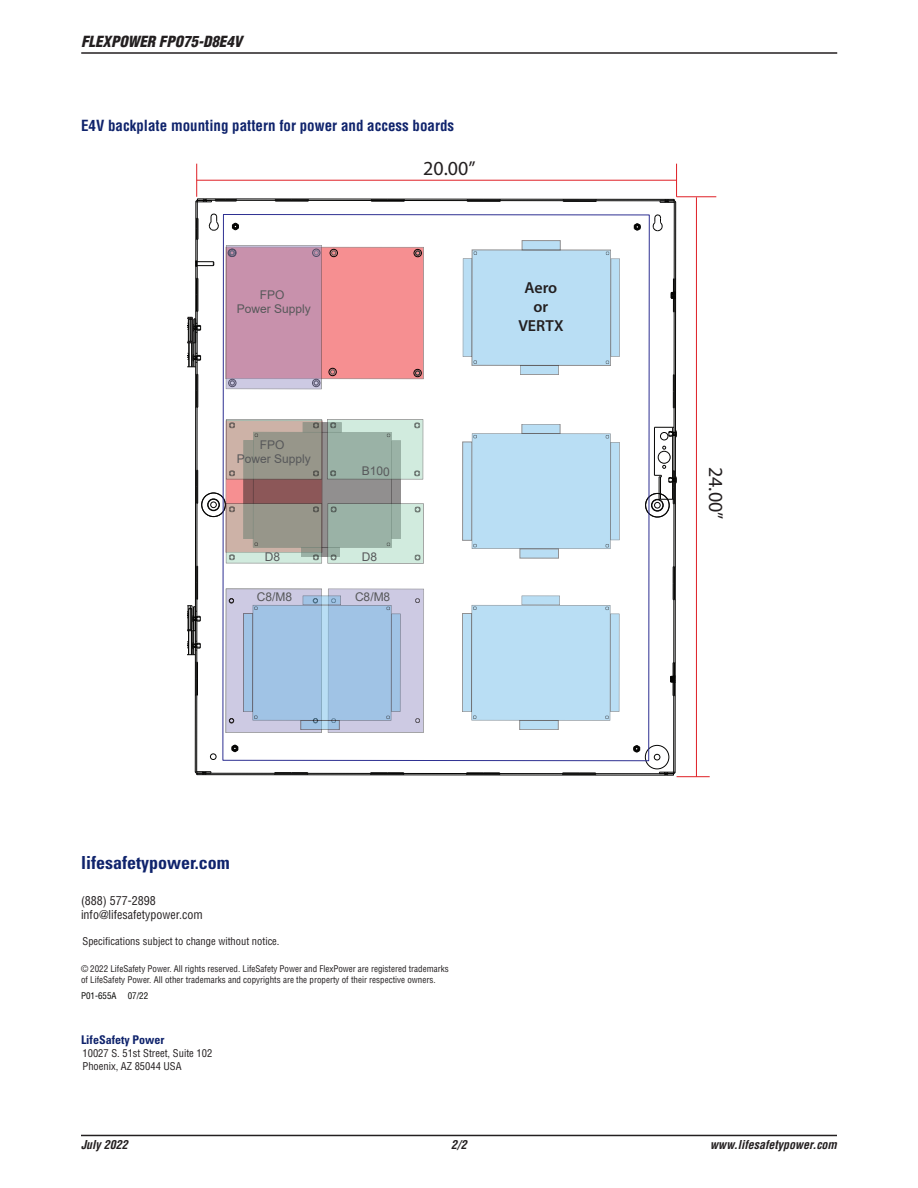
<style>
.page{position:relative;width:918px;height:1188px;background:#fff}
.page>*{position:absolute;margin:0;border:0;box-sizing:border-box;transform-origin:0 0}
.t1{font:19.95px "Myriad Pro";color:#231f20}
.Address__LSP{font:700 condensed 18px "Univers LT Std";color:#0f236c}
.t2{font:600 16.05px/19.2px "Myriad Pro";color:#231f20;text-align:center}
.t3{font:700 condensed 15px "Helvetica LT Std";color:#0f236c}
.t4{font:italic 900 condensed 15px "Helvetica LT Std";color:#231f20}
.t5{font:12px/14.4px "Arial";color:#57585a;text-align:center}
.Address__Basic{font:condensed 12px "Helvetica LT Std";color:#231f20}
.Footer__LSP_com{font:italic 700 condensed 12px "Helvetica LT Std";color:#231f20}
.Address__LSP-2{font:700 condensed 12px "Univers LT Std";color:#0f236c}
.Address__Basic-2{font:condensed 10.5px "Helvetica LT Std";color:#231f20}
.t6{font:condensed 9px/10.8px "Helvetica LT Std";color:#231f20}
.t7{font:condensed 9px "Helvetica LT Std";color:#040503}
</style>
<div class="page">
<hr style="left:81px;top:52px;width:756px;height:2px;background:#231f20">
<hr style="left:197px;top:180px;width:479px;height:1px;background:#df1f25">
<hr style="left:676px;top:164px;width:1px;height:33px;background:#df1f25">
<hr style="left:677px;top:776px;width:33px;height:1px;background:#df1f25">
<hr style="left:696px;top:197px;width:1px;height:580px;background:#df1f25">
<hr style="left:677px;top:196px;width:39px;height:1px;background:#df1f25">
<hr style="left:196px;top:164px;width:1px;height:33px;background:#df1f25">
<svg style="left:188px;top:199px;width:489px;height:577px"></svg>
<hr style="left:81px;top:1135px;width:756px;height:1px;background:#231f20">
<p class="t4" style="left:81px;top:32px;width:163px">FLEXPOWER FPO75-D8E4V</p>
<p class="t3" style="left:81px;top:117px;width:375px">E4V backplate mounting pattern for power and access boards</p>
<p class="t1" style="left:423px;top:156px;width:54px">20.00”</p>
<p class="t5" style="left:237px;top:288px;width:75px">FPO<br>Power Supply</p>
<p class="t2" style="left:518px;top:277px;width:47px">Aero or<br>VERTX</p>
<p class="t5" style="left:237px;top:437px;width:75px">FPO<br>Power Supply</p>
<p class="t5" style="left:362px;top:464px;width:30px">B100</p>
<p class="t5" style="left:265px;top:549px;width:17px">D8</p>
<p class="t5" style="left:362px;top:549px;width:17px">D8</p>
<p class="t5" style="left:257px;top:589px;width:37px">C8/M8</p>
<p class="t5" style="left:355px;top:589px;width:37px">C8/M8</p>
<p class="Address__LSP" style="left:81px;top:851px;width:150px">lifesafetypower.com</p>
<p class="Address__Basic" style="left:81px;top:893px;width:76px">(888) 577-2898</p>
<p class="Address__Basic" style="left:81px;top:907px;width:123px">info@lifesafetypower.com</p>
<p class="Address__Basic-2" style="left:82px;top:934px;width:199px">Specifications subject to change without notice.</p>
<p class="t6" style="left:81px;top:964px;width:369px">© 2022 LifeSafety Power. All rights reserved. LifeSafety Power and FlexPower are registered trademarks of LifeSafety Power. All other trademarks and copyrights are the property of their respective owners.</p>
<p class="t7" style="left:81px;top:990px;width:37px">P01-655A</p>
<p class="t7" style="left:128px;top:990px;width:22px">07/22</p>
<p class="Address__LSP-2" style="left:81px;top:1033px;width:85px">LifeSafety Power</p>
<p class="Address__Basic-2" style="left:82px;top:1047px;width:131px">10027 S. 51st Street, Suite 102</p>
<p class="Address__Basic-2" style="left:82px;top:1059px;width:101px">Phoenix, AZ 85044 USA</p>
<h3 class="Footer__LSP_com" style="left:81px;top:1137px;width:48px">July 2022</h3>
<h3 class="Footer__LSP_com" style="left:451px;top:1137px;width:17px">2/2</h3>
<p class="t1" style="left:728px;top:467px;width:54px;rotate:90deg">24.00”</p>
<p class="Footer__LSP_com" style="left:710px;top:1137px;width:128px">www.lifesafetypower.com</p>
</div>
